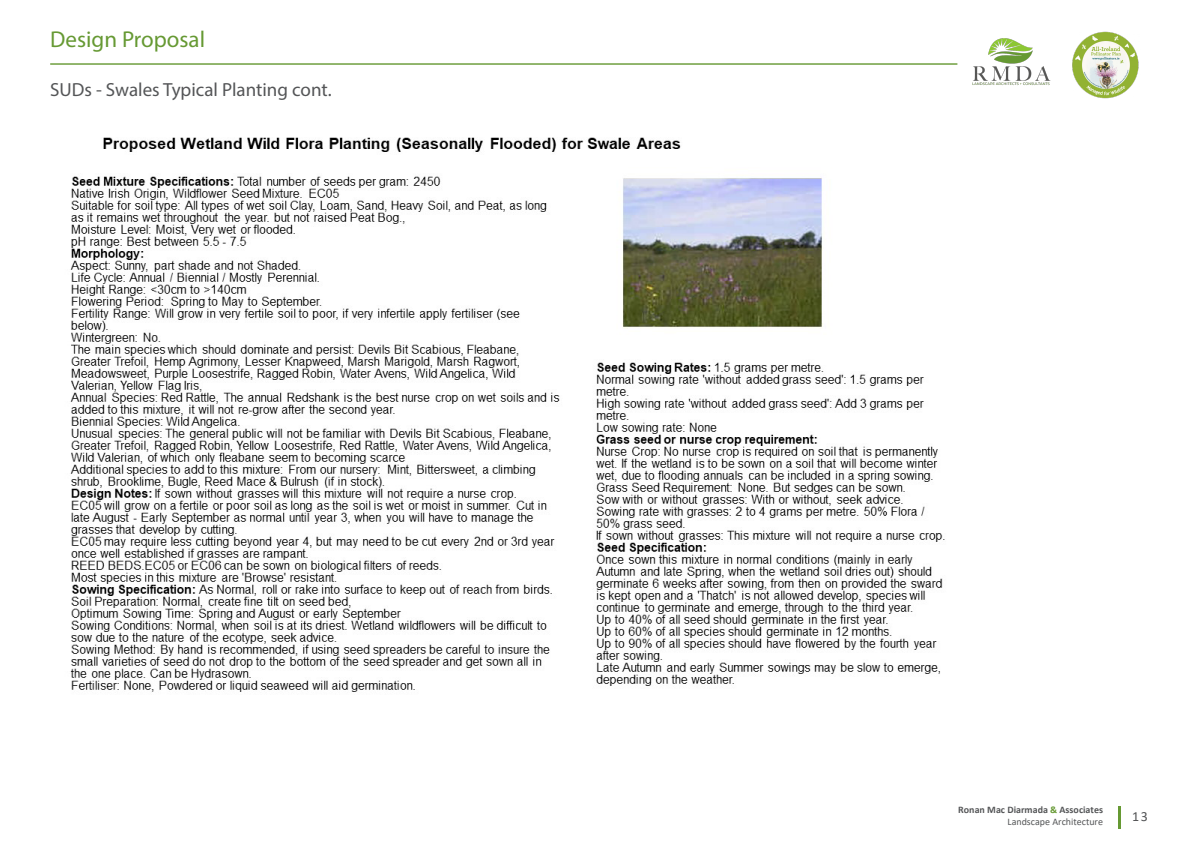
<style>
.page{position:relative;width:1191px;height:842px;background:#fff}
.page>*{position:absolute;margin:0;border:0;box-sizing:border-box;transform-origin:0 0}
.Head_1{font:23px "Myriad Pro";color:#693}
.Head_2{font:19px "Myriad Pro";color:#545557}
.t1{font:14px "Calibri";color:#545557}
.t2{font:700 10px/12px "Calibri";color:#545557;text-align:right}
.s1{color:#693}
.s2{font-weight:400}
</style>
<div class="page">
<hr style="left:1117px;top:806px;width:3px;height:22px;background:#693">
<img style="left:972px;top:38px;width:79px;height:48px">
<hr style="left:50px;top:63px;width:907px;height:2px;background:#693">
<img style="left:1072px;top:31px;width:67px;height:68px">
<img style="left:70px;top:137px;width:875px;height:555px">
<p class="Head_1" style="left:50px;top:25px;width:156px">Design Proposal</p>
<p class="Head_2" style="left:50px;top:78px;width:283px">SUDs - Swales Typical Planting cont.</p>
<p class="t2" style="left:958px;top:804px;width:146px">Ronan Mac Diarmada <span class="s1">&amp;</span> Associates<br><span class="s2">Landscape Architecture</span></p>
<h3 class="t1" style="left:1132px;top:807px;width:17px">13</h3>
</div>
